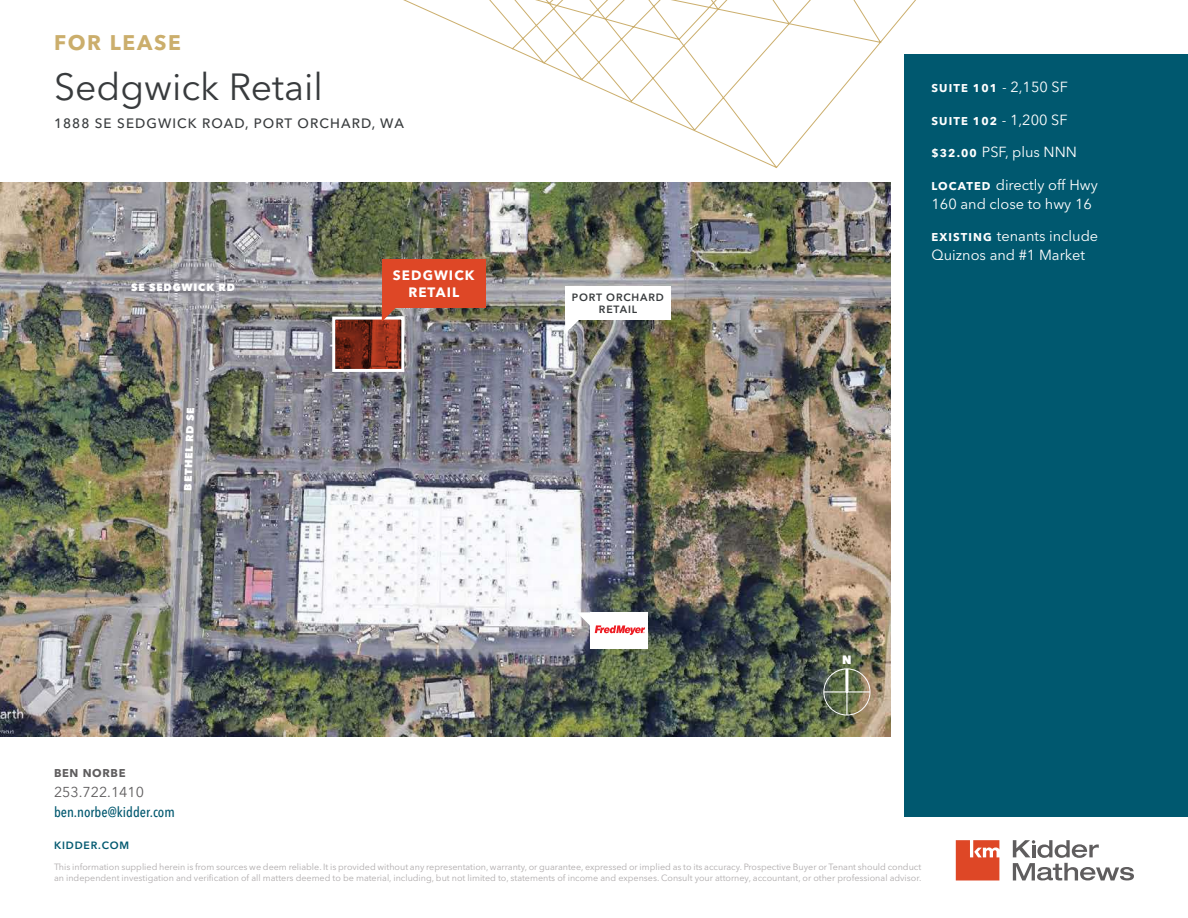
<style>
.page{position:relative;width:1188px;height:918px;background:#fff}
.page>*{position:absolute;margin:0;border:0;box-sizing:border-box;transform-origin:0 0}
.t1{font:37.5px "Avenir Next LT Pro";color:#383b3d}
.t2{font:700 21px "Avenir Next LT Pro";letter-spacing:.08em;color:#cbae6c}
.t3{font:14.55px/19px "Avenir Next LT Pro";color:#fff}
.t4{font:500 condensed 14.25px "Avenir Next LT Pro";color:#00586f}
.t5{font:14.25px "Avenir Next LT Pro";color:#5f5d5e}
.t6{font:500 13.5px "Avenir Next LT Pro";letter-spacing:.08em;color:#383b3d}
.t7{font:700 13.5px/16.5px "Avenir Next LT Pro";letter-spacing:.08em;color:#fff;text-align:center}
.t8{font:800 12px "Avenir Next LT Pro";color:#fff}
.t9{font:700 11.25px "Avenir Next LT Pro";letter-spacing:.1em;color:#fff}
.t10{font:700 11.25px "Avenir Next LT Pro";letter-spacing:.06em;color:#5f5d5e}
.t11{font:800 10.5px "Avenir Next LT Pro";letter-spacing:.08em;color:#fff}
.t12{font:600 10.5px/12px "Avenir Next LT Pro";letter-spacing:.08em;color:#383b3d;text-align:center}
.t13{font:600 10.5px "Avenir Next LT Pro";letter-spacing:.08em;color:#00586f}
.t14{font:9px/10.8px "Avenir Next LT Pro";color:#afabac}
.s1{font-weight:400;font-size:14.55px}
.s2{font-weight:700;font-size:11.25px}
</style>
<div class="page">
<svg style="left:1013px;top:840px;width:121px;height:41px"></svg>
<svg style="left:956px;top:840px;width:43px;height:41px;background:#e25e41"></svg>
<svg style="left:403px;top:0;width:513px;height:168px"></svg>
<div style="left:904px;top:54px;width:284px;height:763px;background:#00586f"></div>
<img style="left:0;top:182px;width:891px;height:555px">
<svg style="left:565px;top:320px;width:15px;height:14px"></svg>
<div style="left:565px;top:286px;width:106px;height:34px;background:#fff"></div>
<svg style="left:336px;top:321px;width:64px;height:47px;background:#802917"></svg>
<div style="left:332px;top:317px;width:72px;height:55px;border:3px solid #fff"></div>
<div style="left:824px;top:669px;width:46px;height:46px;border:1px solid #fff;border-radius:50%"></div>
<hr style="left:845px;top:669px;width:3px;height:23px;background:#fff">
<hr style="left:824px;top:691px;width:46px;height:2px;background:#fff">
<svg style="left:846px;top:693px;width:1px;height:22px"></svg>
<div style="left:590px;top:612px;width:58px;height:37px;background:#fff"></div>
<svg style="left:577px;top:612px;width:68px;height:23px"></svg>
<svg style="left:382px;top:308px;width:15px;height:14px"></svg>
<div style="left:382px;top:259px;width:103px;height:49px;background:#de4726"></div>
<h2 class="t2" style="left:54px;top:30px;width:128px">FOR LEASE</h2>
<h1 class="t1" style="left:54px;top:64px;width:270px">Sedgwick Retail</h1>
<h3 class="t6" style="left:54px;top:115px;width:352px">1888 SE SEDGWICK ROAD, PORT ORCHARD, WA</h3>
<p class="t11" style="left:131px;top:281px;width:106px">SE SEDGWICK RD</p>
<p class="t11" style="left:181px;top:490px;width:85px;rotate:-88deg">BETHEL RD SE</p>
<h3 class="t7" style="left:393px;top:267px;width:83px">SEDGWICK<br>RETAIL</h3>
<p class="t12" style="left:572px;top:291px;width:94px">PORT ORCHARD<br>RETAIL</p>
<p class="t9" style="left:932px;top:81px;width:138px">SUITE 101 <span class="s1">- 2,150 SF</span></p>
<p class="t9" style="left:932px;top:114px;width:138px">SUITE 102 <span class="s1">- 1,200 SF</span></p>
<h3 class="t3" style="left:932px;top:142px;width:147px"><span class="s2">$32.00</span> PSF, plus NNN</h3>
<h3 class="t3" style="left:932px;top:175px;width:168px"><span class="s2">LOCATED</span> directly off Hwy<br>160 and close to hwy 16</h3>
<h3 class="t3" style="left:932px;top:227px;width:168px"><span class="s2">EXISTING</span> tenants include<br>Quiznos and #1 Market</h3>
<p class="t10" style="left:54px;top:767px;width:73px">BEN NORBE</p>
<h3 class="t5" style="left:54px;top:783px;width:92px">253.722.1410</h3>
<h3 class="t4" style="left:54px;top:803px;width:122px">ben.norbe@kidder.com</h3>
<p class="t13" style="left:54px;top:839px;width:77px">KIDDER.COM</p>
<h3 class="t8" style="left:842px;top:653px;width:11px">N</h3>
<p class="t14" style="left:54px;top:861px;width:869px">This information supplied herein is from sources we deem reliable. It is provided without any representation, warranty, or guarantee, expressed or implied as to its accuracy. Prospective Buyer or Tenant should conduct an independent investigation and verification of all matters deemed to be material, including, but not limited to, statements of income and expenses. Consult your attorney, accountant, or other professional advisor.</p>
</div>
